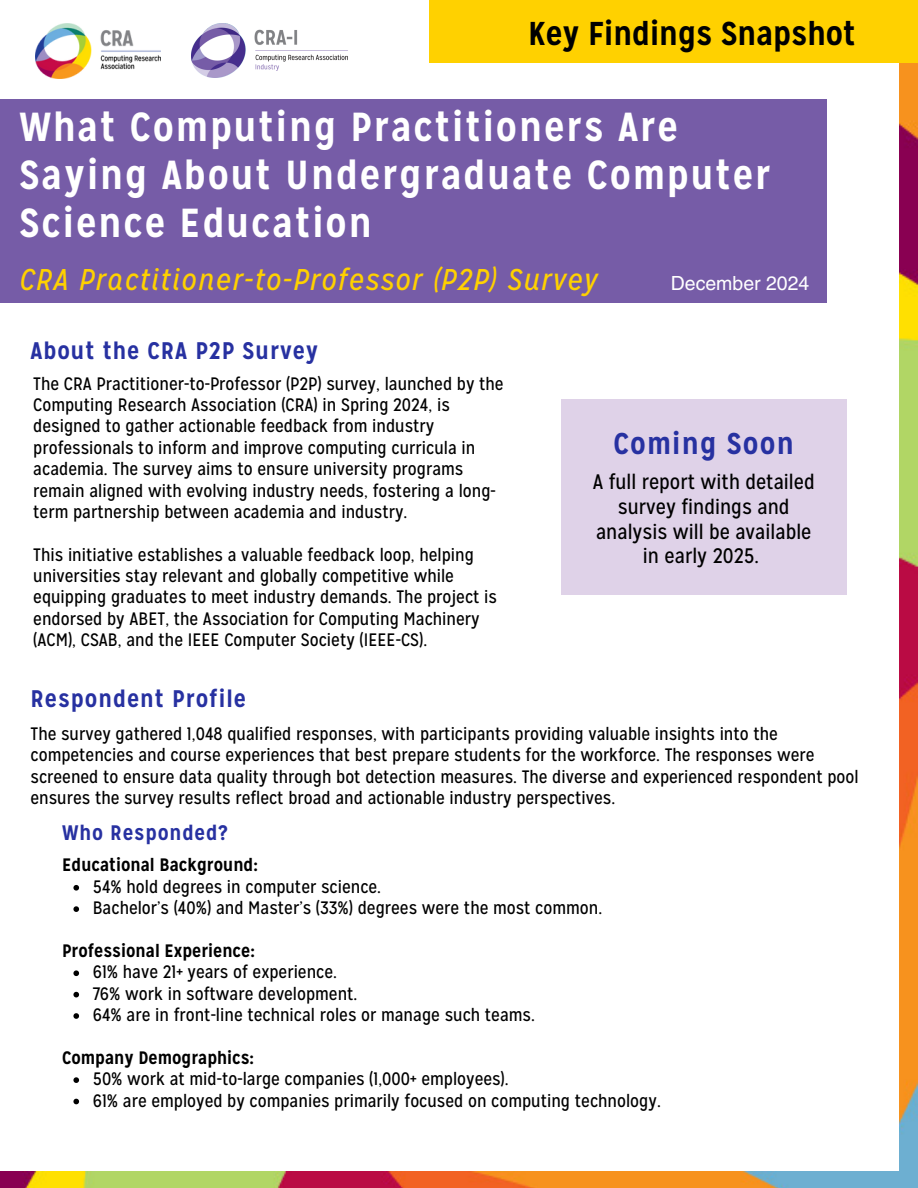
<style>
.page{position:relative;width:918px;height:1188px;background:#fff}
.page>*{position:absolute;margin:0;border:0;box-sizing:border-box;transform-origin:0 0}
.t1{font:700 40.5px/48px "Mission Gothic";letter-spacing:.045em;color:#fff}
.t2{font:700 33px "Mission Gothic";color:#000}
.t3{font:italic 30px "Mission Gothic";letter-spacing:.045em;color:#ffd100}
.t4{font:700 30px "Mission Gothic";letter-spacing:.04em;color:#2731a1}
.t5{font:700 24px "Mission Gothic";letter-spacing:.04em;color:#2731a1}
.t6{font:21px/24.8px "Mission Gothic";color:#000;text-align:center}
.t7{font:700 21px "Mission Gothic";letter-spacing:.04em;color:#2731a1}
.t8{font:19.5px "Helvetica LT Pro";color:#fff}
.t9{font:18px/21.3px "Mission Gothic";color:#000}
.t10{font:700 18px "Mission Gothic";color:#000}
</style>
<div class="page">
<img style="left:900px;top:63px;width:18px;height:1109px">
<svg style="left:73px;top:885px;width:6px;height:6px"></svg>
<svg style="left:73px;top:906px;width:6px;height:6px"></svg>
<svg style="left:73px;top:970px;width:6px;height:6px"></svg>
<svg style="left:73px;top:992px;width:6px;height:5px"></svg>
<svg style="left:73px;top:1013px;width:6px;height:6px"></svg>
<svg style="left:73px;top:1077px;width:6px;height:6px"></svg>
<svg style="left:73px;top:1099px;width:6px;height:5px"></svg>
<img style="left:0;top:1172px;width:918px;height:16px">
<div style="left:0;top:99px;width:826px;height:203px;background:#765ca7"></div>
<div style="left:430px;top:0;width:488px;height:63px;background:#ffd100"></div>
<img style="left:35px;top:23px;width:125px;height:55px">
<img style="left:192px;top:23px;width:155px;height:54px">
<div style="left:561px;top:399px;width:285px;height:196px;background:#dfd2e8"></div>
<p class="t2" style="left:528px;top:12px;width:329px">Key Findings Snapshot</p>
<h6 class="t1" style="left:19px;top:102px;width:753px">What Computing Practitioners Are<br>Saying About Undergraduate Computer<br>Science Education</h6>
<h4 class="t3" style="left:19px;top:260px;width:580px">CRA Practitioner-to-Professor (P2P) Survey</h4>
<h6 class="t8" style="left:671px;top:276px;width:140px">December 2024</h6>
<h6 class="t5" style="left:31px;top:335px;width:289px">About the CRA P2P Survey</h6>
<p class="t9" style="left:33px;top:373px;width:472px">The CRA Practitioner-to-Professor (P2P) survey, launched by the Computing Research Association (CRA) in Spring 2024, is designed to gather actionable feedback from industry professionals to inform and improve computing curricula in academia. The survey aims to ensure university programs remain aligned with evolving industry needs, fostering a long&shy;term partnership between academia and industry.</p>
<p class="t9" style="left:33px;top:544px;width:465px">This initiative establishes a valuable feedback loop, helping universities stay relevant and globally competitive while equipping graduates to meet industry demands. The project is endorsed by ABET, the Association for Computing Machinery (ACM), CSAB, and the IEEE Computer Society (IEEE-CS).</p>
<p class="t5" style="left:31px;top:683px;width:217px">Respondent Profile</p>
<p class="t4" style="left:613px;top:424px;width:182px">Coming Soon</p>
<p class="t6" style="left:593px;top:469px;width:223px">A full report with detailed survey findings and analysis will be available in early 2025.</p>
<h2 class="t9" style="left:31px;top:723px;width:830px">The survey gathered 1,048 qualified responses, with participants providing valuable insights into the competencies and course experiences that best prepare students for the workforce. The responses were screened to ensure data quality through bot detection measures. The diverse and experienced respondent pool ensures the survey results reflect broad and actionable industry perspectives.</h2>
<h3 class="t7" style="left:62px;top:819px;width:167px">Who Responded?</h3>
<p class="t10" style="left:62px;top:853px;width:197px">Educational Background:</p>
<p class="t9" style="left:93px;top:876px;width:290px">54% hold degrees in computer science.</p>
<h1 class="t9" style="left:93px;top:897px;width:511px">Bachelor’s (40%) and Master’s (33%) degrees were the most common.</h1>
<h2 class="t10" style="left:62px;top:939px;width:194px">Professional Experience:</h2>
<h5 class="t9" style="left:93px;top:961px;width:246px">61% have 21+ years of experience.</h5>
<h3 class="t9" style="left:93px;top:983px;width:266px">76% work in software development.</h3>
<h6 class="t9" style="left:93px;top:1004px;width:444px">64% are in front-line technical roles or manage such teams.</h6>
<h6 class="t10" style="left:62px;top:1046px;width:193px">Company Demographics:</h6>
<h2 class="t9" style="left:93px;top:1068px;width:417px">50% work at mid-to-large companies (1,000+ employees).</h2>
<h4 class="t9" style="left:93px;top:1090px;width:570px">61% are employed by companies primarily focused on computing technology.</h4>
</div>
